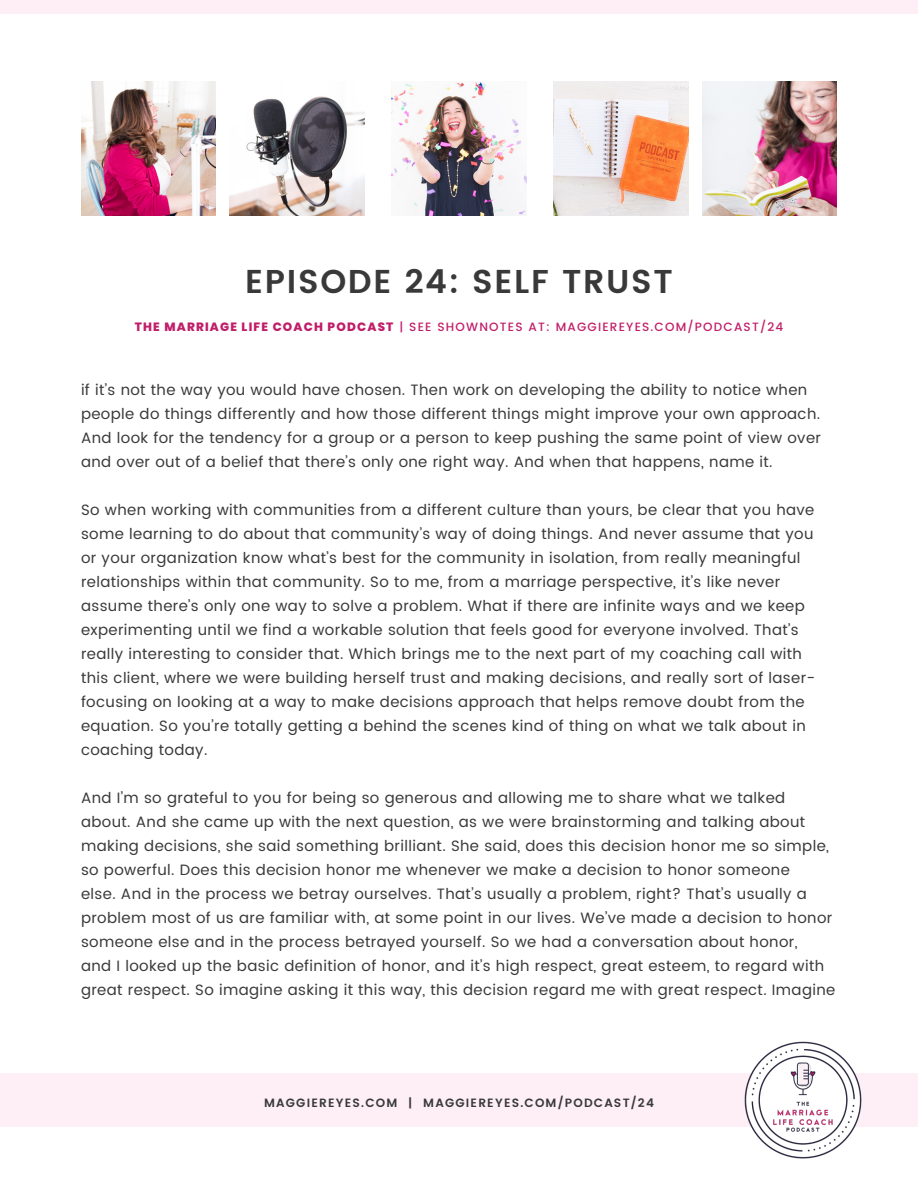
<style>
.page{position:relative;width:918px;height:1188px;background:#fff}
.page>*{position:absolute;margin:0;border:0;box-sizing:border-box;transform-origin:0 0}
.t1{font:600 33px "Poppins";letter-spacing:.05em;color:#393939}
.t2{font:15px/24px "Poppins";letter-spacing:.025em;color:#393939}
.t3{font:500 12px "Poppins";letter-spacing:.1em;color:#c01e69}
.t4{font:600 12px "Poppins";letter-spacing:.1em;color:#393939}
.s1{font-weight:800}
</style>
<div class="page">
<div style="left:0;top:1073px;width:918px;height:54px;background:#fdeff5"></div>
<div style="left:0;top:0;width:918px;height:14px;background:#fdeff5"></div>
<img style="left:81px;top:81px;width:135px;height:135px">
<img style="left:392px;top:82px;width:134px;height:134px">
<img style="left:702px;top:81px;width:135px;height:135px">
<img style="left:230px;top:96px;width:134px;height:120px">
<img style="left:554px;top:81px;width:134px;height:135px">
<img style="left:744px;top:1041px;width:118px;height:118px">
<h1 class="t1" style="left:245px;top:257px;width:429px">EPISODE 24: SELF TRUST</h1>
<p class="t3" style="left:135px;top:318px;width:650px"><span class="s1">THE MARRIAGE LIFE COACH PODCAST</span> | SEE SHOWNOTES AT: MAGGIEREYES.COM/PODCAST/24</p>
<p class="t2" style="left:81px;top:378px;width:742px">if it’s not the way you would have chosen. Then work on developing the ability to notice when people do things differently and how those different things might improve your own approach.<br>And look for the tendency for a group or a person to keep pushing the same point of view over and over out of a belief that there’s only one right way. And when that happens, name it.</p>
<p class="t2" style="left:81px;top:498px;width:736px">So when working with communities from a different culture than yours, be clear that you have some learning to do about that community’s way of doing things. And never assume that you or your organization know what’s best for the community in isolation, from really meaningful relationships within that community. So to me, from a marriage perspective, it’s like never assume there’s only one way to solve a problem. What if there are infinite ways and we keep experimenting until we find a workable solution that feels good for everyone involved. That’s really interesting to consider that. Which brings me to the next part of my coaching call with this client, where we were building herself trust and making decisions, and really sort of laser&shy;focusing on looking at a way to make decisions approach that helps remove doubt from the equation. So you’re totally getting a behind the scenes kind of thing on what we talk about in coaching today.</p>
<p class="t2" style="left:81px;top:786px;width:756px">And I’m so grateful to you for being so generous and allowing me to share what we talked about. And she came up with the next question, as we were brainstorming and talking about making decisions, she said something brilliant. She said, does this decision honor me so simple, so powerful. Does this decision honor me whenever we make a decision to honor someone<br>else. And in the process we betray ourselves. That’s usually a problem, right? That’s usually a problem most of us are familiar with, at some point in our lives. We’ve made a decision to honor someone else and in the process betrayed yourself. So we had a conversation about honor,<br>and I looked up the basic definition of honor, and it’s high respect, great esteem, to regard with great respect. So imagine asking it this way, this decision regard me with great respect. Imagine</p>
<p class="t4" style="left:264px;top:1094px;width:391px">MAGGIEREYES.COM | MAGGIEREYES.COM/PODCAST/24</p>
</div>
